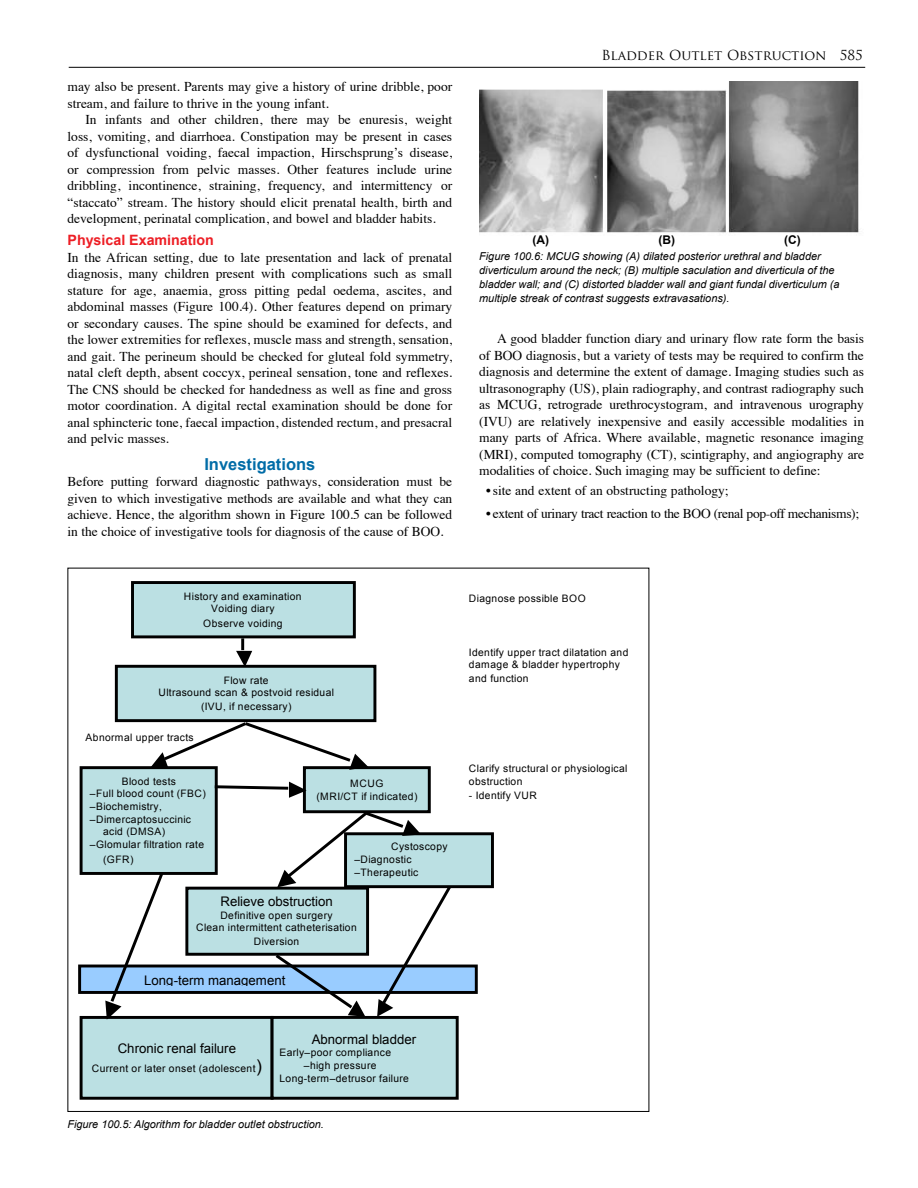
<style>
.page{position:relative;width:918px;height:1188px;background:#fff}
.page>*{position:absolute;margin:0;border:0;box-sizing:border-box;transform-origin:0 0}
.t1{font:700 16.5px "Arial";color:#006ca7}
.t2{font:700 14.25px "Arial";color:#ed1e25}
.t3{font:13.5px/16.5px "Times";color:#000;text-align:justify}
.t4{font:13.5px "Times";letter-spacing:-.025em;color:#000}
.t5{font:13.5px "Trajan Pro";color:#000}
.t6{font:13.2px "Arial";color:#000}
.t7{font:700 12px "Arial";color:#000}
.t8{font:italic 10.8px/14px "Arial";color:#000}
.t9{font:10.35px/13.2px "Arial";letter-spacing:.04em;color:#000;text-align:center}
.s1{font-size:17.7px}
</style>
<div class="page">
<hr style="left:69px;top:67px;width:796px;height:1px;background:#000">
<div style="left:80px;top:966px;width:396px;height:26px;background:#9cf"></div>
<div style="left:78px;top:965px;width:400px;height:29px;border:3px solid #000"></div>
<div style="left:133px;top:583px;width:221px;height:54px;background:#bbe0e3"></div>
<div style="left:131px;top:581px;width:225px;height:57px;border:3px solid #000"></div>
<div style="left:116px;top:666px;width:259px;height:55px;background:#bbe0e3"></div>
<div style="left:115px;top:665px;width:261px;height:57px;border:3px solid #000"></div>
<div style="left:304px;top:768px;width:125px;height:44px;background:#bbe0e3"></div>
<div style="left:303px;top:766px;width:128px;height:47px;border:3px solid #000"></div>
<div style="left:81px;top:768px;width:135px;height:105px;background:#bbe0e3"></div>
<div style="left:80px;top:766px;width:138px;height:109px;border:3px solid #000"></div>
<div style="left:346px;top:834px;width:146px;height:53px;background:#bbe0e3"></div>
<div style="left:344px;top:832px;width:150px;height:56px;border:3px solid #000"></div>
<div style="left:187px;top:888px;width:181px;height:66px;background:#bbe0e3"></div>
<div style="left:185px;top:887px;width:184px;height:69px;border:3px solid #000"></div>
<div style="left:81px;top:1017px;width:191px;height:81px;background:#bbe0e3"></div>
<div style="left:80px;top:1016px;width:194px;height:84px;border:3px solid #000"></div>
<div style="left:272px;top:1017px;width:185px;height:81px;background:#bbe0e3"></div>
<div style="left:271px;top:1016px;width:188px;height:84px;border:3px solid #000"></div>
<svg style="left:236px;top:638px;width:16px;height:29px"></svg>
<svg style="left:151px;top:720px;width:217px;height:50px"></svg>
<svg style="left:214px;top:782px;width:93px;height:16px"></svg>
<svg style="left:105px;top:871px;width:61px;height:149px"></svg>
<svg style="left:272px;top:809px;width:182px;height:208px"></svg>
<img style="left:479px;top:81px;width:380px;height:152px">
<p class="t3" style="left:68px;top:77px;width:386px">may also be present. Parents may give a history of urine dribble, poor stream, and failure to thrive in the young infant.</p>
<p class="t3" style="left:68px;top:110px;width:386px;text-indent:18px">In infants and other children, there may be enuresis, weight loss, vomiting, and diarrhoea. Constipation may be present in cases of dysfunctional voiding, faecal impaction, Hirschsprung’s disease, or compression from pelvic masses. Other features include urine dribbling, incontinence, straining, frequency, and intermittency or “staccato” stream. The history should elicit prenatal health, birth and development, perinatal complication, and bowel and bladder habits.</p>
<p class="t2" style="left:68px;top:231px;width:148px">Physical Examination</p>
<p class="t3" style="left:68px;top:248px;width:386px">In the African setting, due to late presentation and lack of prenatal diagnosis, many children present with complications such as small stature for age, anaemia, gross pitting pedal oedema, ascites, and abdominal masses (Figure 100.4). Other features depend on primary or secondary causes. The spine should be examined for defects, and the lower extremities for reflexes, muscle mass and strength, sensation, and gait. The perineum should be checked for gluteal fold symmetry, natal cleft depth, absent coccyx, perineal sensation, tone and reflexes.<br>The CNS should be checked for handedness as well as fine and gross motor coordination. A digital rectal examination should be done for anal sphincteric tone, faecal impaction, distended rectum, and presacral and pelvic masses.</p>
<p class="t1" style="left:204px;top:453px;width:112px">Investigations</p>
<p class="t3" style="left:68px;top:472px;width:386px">Before putting forward diagnostic pathways, consideration must be given to which investigative methods are available and what they can achieve. Hence, the algorithm shown in Figure 100.5 can be followed in the choice of investigative tools for diagnosis of the cause of BOO.</p>
<p class="t5" style="left:601px;top:47px;width:263px">Bladder Outlet Obstruction 585</p>
<p class="t7" style="left:533px;top:232px;width:18px">(A)</p>
<p class="t7" style="left:658px;top:232px;width:18px">(B)</p>
<p class="t7" style="left:784px;top:232px;width:18px">(C)</p>
<p class="t8" style="left:479px;top:249px;width:362px">Figure 100.6: MCUG showing (A) dilated posterior urethral and bladder diverticulum around the neck; (B) multiple saculation and diverticula of the bladder wall; and (C) distorted bladder wall and giant fundal diverticulum (a multiple streak of contrast suggests extravasations).</p>
<p class="t3" style="left:479px;top:329px;width:386px;text-indent:18px">A good bladder function diary and urinary flow rate form the basis of BOO diagnosis, but a variety of tests may be required to confirm the diagnosis and determine the extent of damage. Imaging studies such as ultrasonography (US), plain radiography, and contrast radiography such as MCUG, retrograde urethrocystogram, and intravenous urography (IVU) are relatively inexpensive and easily accessible modalities in many parts of Africa. Where available, magnetic resonance imaging (MRI), computed tomography (CT), scintigraphy, and angiography are modalities of choice. Such imaging may be sufficient to define:</p>
<p class="t3" style="left:486px;top:481px;width:244px">•site and extent of an obstructing pathology;</p>
<p class="t4" style="left:486px;top:501px;width:375px">• extent of urinary tract reaction to the BOO (renal pop-off mechanisms);</p>
<p class="t9" style="left:184px;top:591px;width:119px;line-height:11.7px">History and examination<br>Voiding diary</p>
<p class="t9" style="left:203px;top:616px;width:81px">Observe voiding</p>
<p class="t9" style="left:159px;top:675px;width:177px;line-height:11.7px">Flow rate<br>Ultrasound scan &amp; postvoid residual</p>
<p class="t9" style="left:201px;top:700px;width:92px">(IVU, if necessary)</p>
<p class="t9" style="left:86px;top:731px;width:110px">Abnormal upper tracts</p>
<p class="t9" style="left:90px;top:776px;width:118px;line-height:11.7px">Blood tests<br>–Full blood count (FBC)</p>
<p class="t9" style="left:90px;top:800px;width:103px;text-align:left">–Biochemistry, –Dimercaptosuccinic</p>
<p class="t9" style="left:90px;top:825px;width:116px;text-align:left;text-indent:13px">acid (DMSA) –Glomular filtration rate</p>
<p class="t9" style="left:103px;top:853px;width:32px">(GFR)</p>
<p class="t9" style="left:317px;top:777px;width:102px">MCUG<br>(MRI/CT if indicated)</p>
<p class="t9" style="left:354px;top:840px;width:95px;text-align:left;text-indent:37px">Cystoscopy –Diagnostic –Therapeutic</p>
<p class="t6" style="left:220px;top:892px;width:114px">Relieve obstruction</p>
<p class="t9" style="left:196px;top:910px;width:162px;line-height:11.7px">Definitive open surgery<br>Clean intermittent catheterisation</p>
<p class="t9" style="left:254px;top:935px;width:47px">Diversion</p>
<p class="t6" style="left:144px;top:972px;width:143px">Long-term management</p>
<p class="t6" style="left:118px;top:1039px;width:120px">Chronic renal failure</p>
<p class="t9" style="left:92px;top:1062px;width:171px">Current or later onset (adolescent<span class="s1">)</span></p>
<p class="t6" style="left:312px;top:1031px;width:106px">Abnormal bladder</p>
<p class="t9" style="left:279px;top:1046px;width:113px">Early–poor compliance</p>
<p class="t9" style="left:304px;top:1059px;width:74px">–high pressure</p>
<p class="t9" style="left:279px;top:1072px;width:131px">Long-term–detrusor failure</p>
<p class="t8" style="left:68px;top:1118px;width:258px">Figure 100.5: Algorithm for bladder outlet obstruction.</p>
<p class="t9" style="left:469px;top:592px;width:118px">Diagnose possible BOO</p>
<p class="t9" style="left:469px;top:647px;width:161px;line-height:11.7px;text-align:left">Identify upper tract dilatation and damage &amp; bladder hypertrophy</p>
<p class="t9" style="left:469px;top:672px;width:61px">and function</p>
<p class="t9" style="left:469px;top:762px;width:160px;text-align:left">Clarify structural or physiological obstruction</p>
<p class="t9" style="left:469px;top:788px;width:70px">- Identify VUR</p>
</div>
